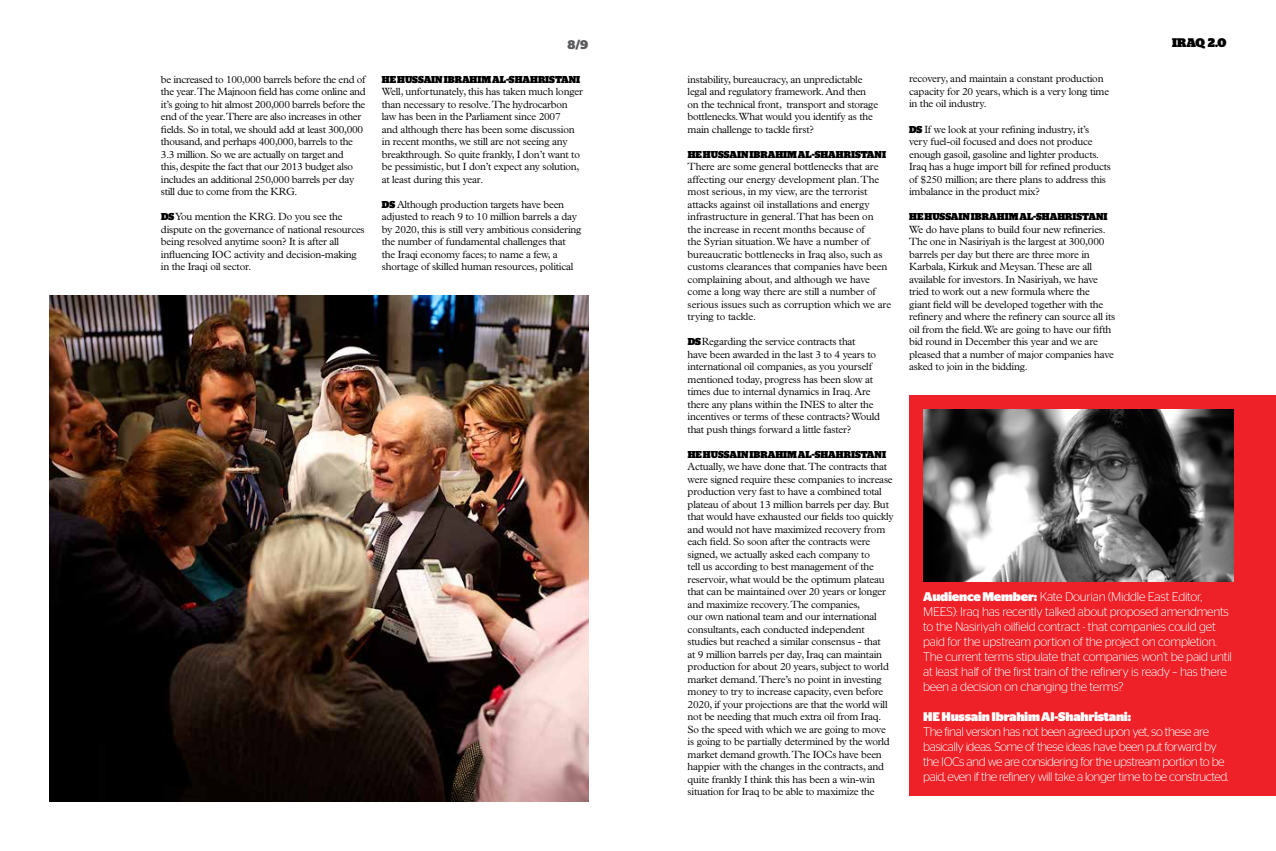
<style>
.page{position:relative;width:1276px;height:851px;background:#fff}
.page>*{position:absolute;margin:0;border:0;box-sizing:border-box;transform-origin:0 0}
.t1{font:300 12.5px/15px "Stag Sans";letter-spacing:-.02em;color:#fff}
.t2{font:300 12.5px/15px "Stag Sans";letter-spacing:-.04em;color:#fff}
.t3{font:900 12.5px "Stag Sans";letter-spacing:-.02em;color:#fff}
.t4{font:900 12.5px "Stag";color:#000}
.t5{font:700 12.5px "Stag Sans";color:#58595b}
.t6{font:300 10.5px/12.5px "Plantin Std";letter-spacing:-.02em;color:#000}
.t7{font:900 10px "Stag";color:#000}
.s1{font-family:"Stag";font-weight:900;font-size:10px}
.s2{font-weight:900}
</style>
<div class="page">
<img style="left:50px;top:295px;width:538px;height:506px">
<div style="left:909px;top:395px;width:367px;height:400px;background:#ed2127"></div>
<img style="left:923px;top:409px;width:310px;height:172px">
<p class="t6" style="left:161px;top:73px;width:206px">be increased to 100,000 barrels before the end of the year. The Majnoon field has come online and it’s going to hit almost 200,000 barrels before the end of the year. There are also increases in other fields. So in total, we should add at least 300,000 thousand, and perhaps 400,000, barrels to the 3.3 million. So we are actually on target and<br>this, despite the fact that our 2013 budget also includes an additional 250,000 barrels per day still due to come from the KRG.</p>
<p class="t6" style="left:161px;top:210px;width:205px"><span class="s1">DS</span> You mention the KRG. Do you see the dispute on the governance of national resources being resolved anytime soon? It is after all influencing IOC activity and decision-making in the Iraqi oil sector.</p>
<p class="t5" style="left:567px;top:37px;width:22px">8/9</p>
<p class="t7" style="left:382px;top:75px;width:24px">HE HUSSA</p>
<p class="t7" style="left:431px;top:75px;width:150px">IN IBRAHIM AL-SHAHRISTANI</p>
<p class="t6" style="left:382px;top:85px;width:203px">Well, unfortunately, this has taken much longer than necessary to resolve. The hydrocarbon law has been in the Parliament since 2007<br>and although there has been some discussion in recent months, we still are not seeing any breakthrough. So quite frankly, I don’t want to be pessimistic, but I don’t expect any solution, at least during this year.</p>
<p class="t6" style="left:382px;top:198px;width:201px"><span class="s1">DS</span> Although production targets have been adjusted to reach 9 to 10 million barrels a day by 2020, this is still very ambitious considering the number of fundamental challenges that the Iraqi economy faces; to name a few, a shortage of skilled human resources, political</p>
<p class="t6" style="left:687px;top:73px;width:192px">instability, bureaucracy, an unpredictable legal and regulatory framework. And then on the technical front, transport and storage bottlenecks. What would you identify as the main challenge to tackle first?</p>
<p class="t7" style="left:687px;top:150px;width:24px">HE HUSSA</p>
<p class="t7" style="left:737px;top:150px;width:150px">IN IBRAHIM AL-SHAHRISTANI</p>
<p class="t6" style="left:687px;top:160px;width:205px">There are some general bottlenecks that are affecting our energy development plan. The most serious, in my view, are the terrorist attacks against oil installations and energy infrastructure in general. That has been on<br>the increase in recent months because of<br>the Syrian situation. We have a number of bureaucratic bottlenecks in Iraq also, such as customs clearances that companies have been complaining about, and although we have come a long way there are still a number of serious issues such as corruption which we are trying to tackle.</p>
<p class="t6" style="left:687px;top:335px;width:194px"><span class="s1">DS</span> Regarding the service contracts that<br>have been awarded in the last 3 to 4 years to international oil companies, as you yourself mentioned today, progress has been slow at times due to internal dynamics in Iraq. Are there any plans within the INES to alter the incentives or terms of these contracts? Would that push things forward a little faster?</p>
<p class="t7" style="left:687px;top:450px;width:24px">HE HUSSA</p>
<p class="t7" style="left:737px;top:450px;width:150px">IN IBRAHIM AL-SHAHRISTANI</p>
<p class="t6" style="left:687px;top:460px;width:208px">Actually, we have done that. The contracts that were signed require these companies to increase production very fast to have a combined total plateau of about 13 million barrels per day. But that would have exhausted our fields too quickly and would not have maximized recovery from each field. So soon after the contracts were signed, we actually asked each company to<br>tell us according to best management of the reservoir, what would be the optimum plateau that can be maintained over 20 years or longer and maximize recovery. The companies,<br>our own national team and our international consultants, each conducted independent studies but reached a similar consensus - that<br>at 9 million barrels per day, Iraq can maintain production for about 20 years, subject to world market demand. There’s no point in investing money to try to increase capacity, even before 2020, if your projections are that the world will not be needing that much extra oil from Iraq.<br>So the speed with which we are going to move is going to be partially determined by the world market demand growth. The IOCs have been happier with the changes in the contracts, and quite frankly I think this has been a win-win situation for Iraq to be able to maximize the</p>
<p class="t6" style="left:909px;top:73px;width:202px">recovery, and maintain a constant production capacity for 20 years, which is a very long time in the oil industry.</p>
<p class="t6" style="left:909px;top:123px;width:203px"><span class="s1">DS</span> If we look at your refining industry, it’s<br>very fuel-oil focused and does not produce enough gasoil, gasoline and lighter products.<br>Iraq has a huge import bill for refined products of $250 million; are there plans to address this imbalance in the product mix?</p>
<p class="t7" style="left:909px;top:213px;width:24px">HE HUSSA</p>
<p class="t7" style="left:958px;top:213px;width:150px">IN IBRAHIM AL-SHAHRISTANI</p>
<p class="t6" style="left:909px;top:223px;width:208px">We do have plans to build four new refineries.<br>The one in Nasiriyah is the largest at 300,000 barrels per day but there are three more in Karbala, Kirkuk and Meysan. These are all available for investors. In Nasiriyah, we have tried to work out a new formula where the<br>giant field will be developed together with the refinery and where the refinery can source all its oil from the field. We are going to have our fifth bid round in December this year and we are pleased that a number of major companies have asked to join in the bidding.</p>
<p class="t4" style="left:1172px;top:38px;width:56px">IRAQ 2.0</p>
<p class="t1" style="left:923px;top:589px;width:310px"><span class="s2">Audience Member:</span> Kate Dourian (Middle East Editor, MEES): Iraq has recently talked about proposed amendments to the Nasiriyah oilfield contract - that companies could get paid for the upstream portion of the project on completion.<br>The current terms stipulate that companies won’t be paid until at least half of the first train of the refinery is ready – has there been a decision on changing the terms?</p>
<p class="t3" style="left:923px;top:709px;width:209px">HE Hussain Ibrahim Al-Shahristani:</p>
<p class="t2" style="left:923px;top:724px;width:307px">The final version has not been agreed upon yet, so these are basically ideas. Some of these ideas have been put forward by the IOCs and we are considering for the upstream portion to be paid, even if the refinery will take a longer time to be constructed.</p>
</div>
